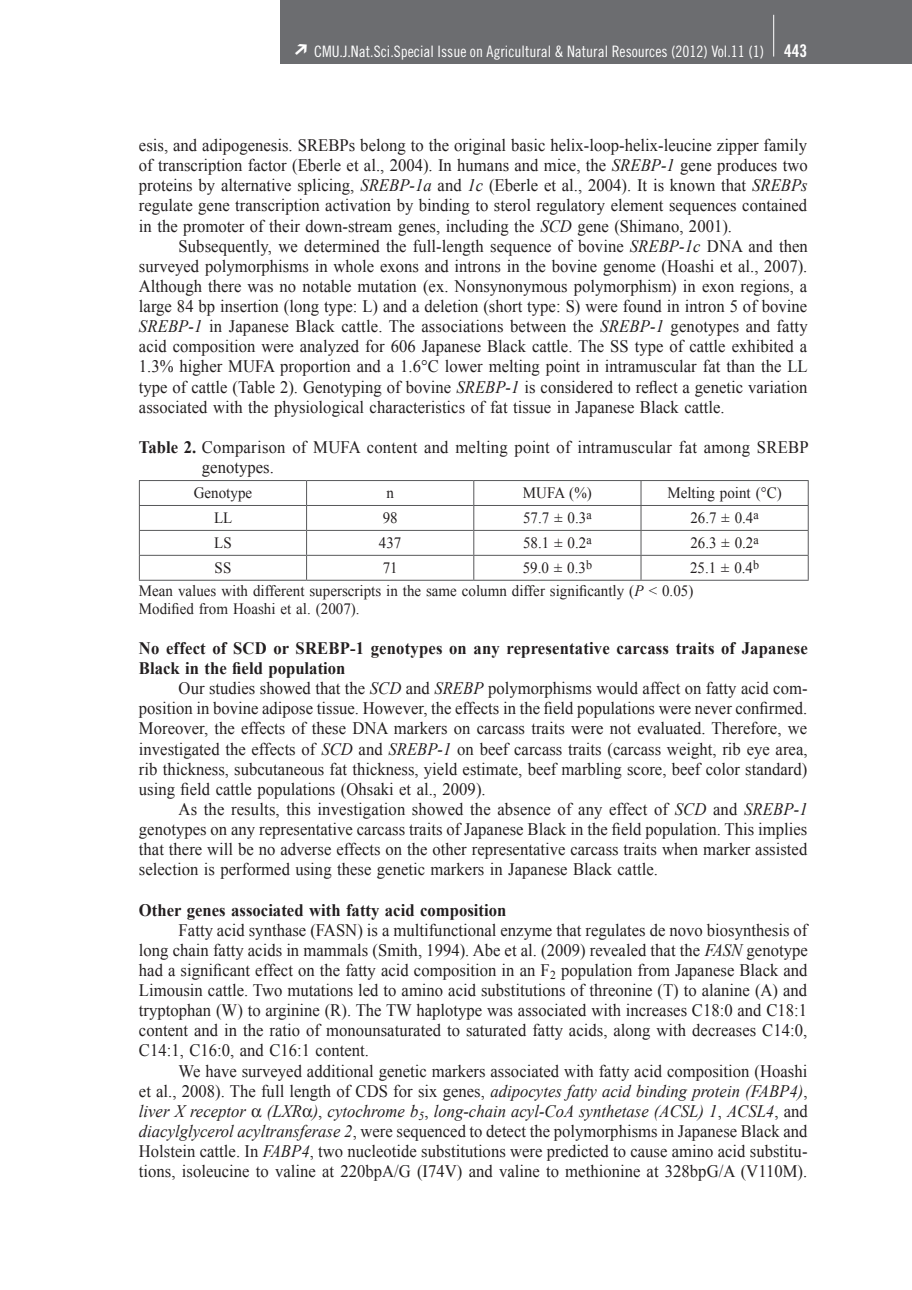
<style>
.page{position:relative;width:912px;height:1290px;background:#fff}
.page>*{position:absolute;margin:0;border:0;box-sizing:border-box;transform-origin:0 0}
.t1{font:17.5px/20.1px "Times New Roman";color:#231f20;text-align:justify;scale:.95 1}
.t2{font:700 17.5px/20.1px "Times New Roman";letter-spacing:.005em;color:#231f20;scale:.95 1}
.t3{font:15.75px/22.9px "Times New Roman";color:#231f20;scale:.95 1}
.t4{font:15.75px "Trade Gothic Cond Eighteen";color:#fff}
.s1{font-family:"Trade Gothic Bold Cond Twenty";font-size:17.5px}
.s2{font-style:italic}
.s3{font-weight:700}
</style>
<div class="page">
<div style="left:281px;top:0;width:631px;height:63px;background:#6c6d70"></div>
<hr style="left:773px;top:15px;width:1px;height:42px;background:#fff">
<hr style="left:139px;top:480px;width:168px;height:1px;background:#57585a">
<hr style="left:307px;top:480px;width:167px;height:1px;background:#57585a">
<hr style="left:474px;top:480px;width:167px;height:1px;background:#57585a">
<hr style="left:641px;top:480px;width:167px;height:1px;background:#57585a">
<hr style="left:139px;top:505px;width:168px;height:1px;background:#57585a">
<hr style="left:307px;top:505px;width:167px;height:1px;background:#57585a">
<hr style="left:474px;top:505px;width:167px;height:1px;background:#57585a">
<hr style="left:641px;top:505px;width:167px;height:1px;background:#57585a">
<hr style="left:139px;top:530px;width:168px;height:1px;background:#57585a">
<hr style="left:307px;top:530px;width:167px;height:1px;background:#57585a">
<hr style="left:474px;top:530px;width:167px;height:1px;background:#57585a">
<hr style="left:641px;top:530px;width:167px;height:1px;background:#57585a">
<hr style="left:139px;top:555px;width:168px;height:1px;background:#57585a">
<svg style="left:139px;top:481px;width:1px;height:99px"></svg>
<hr style="left:307px;top:555px;width:167px;height:1px;background:#57585a">
<svg style="left:306px;top:481px;width:1px;height:99px"></svg>
<hr style="left:474px;top:555px;width:167px;height:1px;background:#57585a">
<svg style="left:473px;top:481px;width:1px;height:99px"></svg>
<hr style="left:641px;top:555px;width:167px;height:1px;background:#57585a">
<svg style="left:640px;top:481px;width:1px;height:99px"></svg>
<svg style="left:808px;top:481px;width:1px;height:99px"></svg>
<hr style="left:139px;top:580px;width:168px;height:1px;background:#57585a">
<hr style="left:307px;top:580px;width:167px;height:1px;background:#57585a">
<hr style="left:474px;top:580px;width:167px;height:1px;background:#57585a">
<hr style="left:641px;top:580px;width:167px;height:1px;background:#57585a">
<p class="t4" style="left:314px;top:42px;width:495px">CMU.J.Nat.Sci.Special Issue on Agricultural &amp; Natural Resources (2012) Vol.11 (1) <span class="s1">443</span></p>
<p class="t1" style="left:139px;top:135px;width:705px">esis, and adipogenesis. SREBPs belong to the original basic helix-loop-helix-leucine zipper family of transcription factor (Eberle et al., 2004). In humans and mice, the <span class="s2">SREBP-1</span> gene produces two proteins by alternative splicing, <span class="s2">SREBP-1a</span> and <span class="s2">1c</span> (Eberle et al., 2004). It is known that <span class="s2">SREBPs </span>regulate gene transcription activation by binding to sterol regulatory element sequences contained in the promoter of their down-stream genes, including the <span class="s2">SCD</span> gene (Shimano, 2001).</p>
<p class="t1" style="left:139px;top:235px;width:705px;text-indent:40px">Subsequently, we determined the full-length sequence of bovine <span class="s2">SREBP-1c</span> DNA and then surveyed polymorphisms in whole exons and introns in the bovine genome (Hoashi et al., 2007).<br>Although there was no notable mutation (ex. Nonsynonymous polymorphism) in exon regions, a large 84 bp insertion (long type: L) and a deletion (short type: S) were found in intron 5 of bovine <span class="s2">SREBP-1</span> in Japanese Black cattle. The associations between the <span class="s2">SREBP-1</span> genotypes and fatty acid composition were analyzed for 606 Japanese Black cattle. The SS type of cattle exhibited a 1.3% higher MUFA proportion and a 1.6°C lower melting point in intramuscular fat than the LL type of cattle (Table 2). Genotyping of bovine <span class="s2">SREBP-1</span> is considered to reflect a genetic variation associated with the physiological characteristics of fat tissue in Japanese Black cattle.</p>
<p class="t1" style="left:202px;top:437px;width:640px;text-indent:-63px"><span class="s3">Table 2.</span> Comparison of MUFA content and melting point of intramuscular fat among SREBP genotypes.</p>
<p class="t3" style="left:194px;top:481px;width:63px">Genotype</p>
<p class="t3" style="left:386px;top:481px;width:9px">n</p>
<p class="t3" style="left:523px;top:481px;width:74px">MUFA (%)</p>
<p class="t3" style="left:667px;top:481px;width:122px">Melting point (°C)</p>
<p class="t3" style="left:214px;top:506px;width:21px">LL</p>
<p class="t3" style="left:383px;top:506px;width:17px">98</p>
<p class="t3" style="left:523px;top:506px;width:74px">57.7 ± 0.3<sup>a</sup></p>
<p class="t3" style="left:690px;top:506px;width:74px">26.7 ± 0.4<sup>a</sup></p>
<p class="t3" style="left:214px;top:531px;width:20px">LS</p>
<p class="t3" style="left:379px;top:531px;width:25px">437</p>
<p class="t3" style="left:523px;top:531px;width:74px">58.1 ± 0.2<sup>a</sup></p>
<p class="t3" style="left:690px;top:531px;width:74px">26.3 ± 0.2<sup>a</sup></p>
<p class="t3" style="left:215px;top:556px;width:19px">SS</p>
<p class="t3" style="left:383px;top:556px;width:17px">71</p>
<p class="t3" style="left:523px;top:556px;width:74px">59.0 ± 0.3<sup>b</sup></p>
<p class="t3" style="left:139px;top:556px;width:654px;text-indent:551px">25.1 ± 0.4<sup>b<br></sup>Mean values with different superscripts in the same column differ significantly (<span class="s2">P</span> &lt; 0.05)</p>
<p class="t3" style="left:139px;top:597px;width:234px">Modified from Hoashi et al. (2007).</p>
<p class="t2" style="left:139px;top:638px;width:705px">No effect of SCD or SREBP-1 genotypes on any representative carcass traits of Japanese<br>Black in the field population</p>
<p class="t1" style="left:139px;top:678px;width:705px;text-indent:40px">Our studies showed that the <span class="s2">SCD</span> and <span class="s2">SREBP</span> polymorphisms would affect on fatty acid com&shy;position in bovine adipose tissue. However, the effects in the field populations were never confirmed.<br>Moreover, the effects of these DNA markers on carcass traits were not evaluated. Therefore, we investigated the effects of <span class="s2">SCD</span> and <span class="s2">SREBP-1</span> on beef carcass traits (carcass weight, rib eye area, rib thickness, subcutaneous fat thickness, yield estimate, beef marbling score, beef color standard) using field cattle populations (Ohsaki et al., 2009).</p>
<p class="t1" style="left:139px;top:799px;width:705px;text-indent:40px">As the results, this investigation showed the absence of any effect of <span class="s2">SCD</span> and <span class="s2">SREBP-1 </span>genotypes on any representative carcass traits of Japanese Black in the field population. This implies that there will be no adverse effects on the other representative carcass traits when marker assisted selection is performed using these genetic markers in Japanese Black cattle.</p>
<p class="t2" style="left:139px;top:899px;width:388px">Other genes associated with fatty acid composition</p>
<p class="t1" style="left:139px;top:919px;width:705px;text-indent:40px">Fatty acid synthase (FASN) is a multifunctional enzyme that regulates de novo biosynthesis of long chain fatty acids in mammals (Smith, 1994). Abe et al. (2009) revealed that the <span class="s2">FASN</span> genotype had a significant effect on the fatty acid composition in an F<sub>2</sub> population from Japanese Black and Limousin cattle. Two mutations led to amino acid substitutions of threonine (T) to alanine (A) and tryptophan (W) to arginine (R). The TW haplotype was associated with increases C18:0 and C18:1 content and in the ratio of monounsaturated to saturated fatty acids, along with decreases C14:0, C14:1, C16:0, and C16:1 content.</p>
<p class="t1" style="left:139px;top:1060px;width:705px;text-indent:40px">We have surveyed additional genetic markers associated with fatty acid composition (Hoashi et al., 2008). The full length of CDS for six genes, <span class="s2">adipocytes fatty acid binding protein (FABP4)</span>, <span class="s2">liver X receptor (LXR )</span>, <span class="s2">cytochrome b</span><sub>5</sub>, <span class="s2">long-chain acyl-CoA synthetase (ACSL) 1</span>, <span class="s2">ACSL4</span>, and <span class="s2">diacylglycerol acyltransferase 2</span>, were sequenced to detect the polymorphisms in Japanese Black and Holstein cattle. In <span class="s2">FABP4</span>, two nucleotide substitutions were predicted to cause amino acid substitu&shy;tions, isoleucine to valine at 220bpA/G (I74V) and valine to methionine at 328bpG/A (V110M).</p>
</div>
